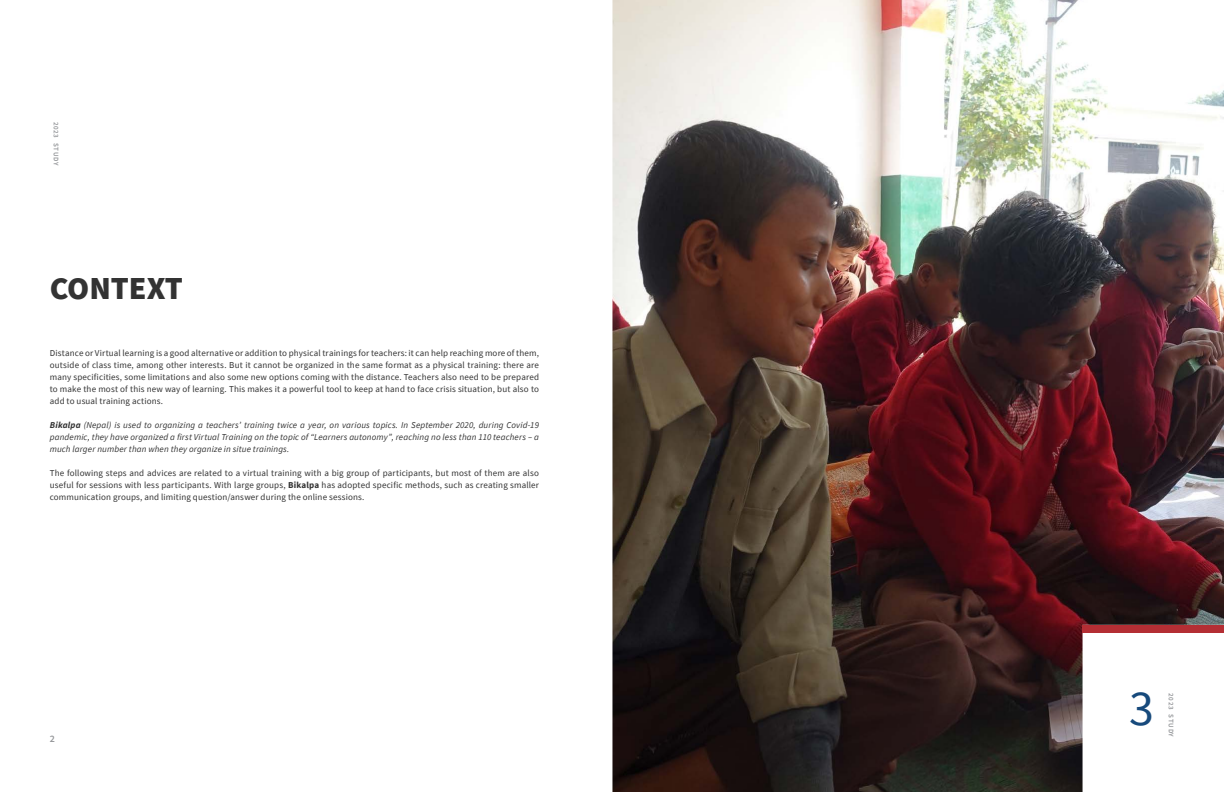
<style>
.page{position:relative;width:1224px;height:792px;background:#fff}
.page>*{position:absolute;margin:0;border:0;box-sizing:border-box;transform-origin:0 0}
.t1{font:50px "Source Sans Pro";color:#174a7c}
.H1_number{font:900 32px "Source Sans Pro";color:#333}
.t2{font:600 10px "Source Sans Pro";color:#939598}
.Body_Text_Left{font:9px/12px "Source Sans Pro";letter-spacing:.015em;color:#333;text-align:justify}
.Body_Text_Left-2{font:italic 9px/12px "Source Sans Pro";letter-spacing:.015em;color:#333;text-align:justify}
.t3{font:600 7px "Source Sans Pro";letter-spacing:.1em;color:#939598}
.s1{font-weight:700}
</style>
<div class="page">
<img style="left:612px;top:0;width:612px;height:792px">
<div style="left:1083px;top:625px;width:141px;height:8px;background:#b42e34"></div>
<p class="t3" style="left:61px;top:122px;width:46px;rotate:90deg">2023 STUDY</p>
<p class="H1_number" style="left:50px;top:266px;width:135px">CONTEXT</p>
<p class="Body_Text_Left" style="left:50px;top:347px;width:491px">Distance or Virtual learning is a good alternative or addition to physical trainings for teachers: it can help reaching more of them, outside of class time, among other interests. But it cannot be organized in the same format as a physical training: there are many specificities, some limitations and also some new options coming with the distance. Teachers also need to be prepared to make the most of this new way of learning. This makes it a powerful tool to keep at hand to face crisis situation, but also to add to usual training actions.</p>
<p class="Body_Text_Left-2" style="left:50px;top:419px;width:491px"><span class="s1">Bikalpa</span> (Nepal) is used to organizing a teachers’ training twice a year, on various topics. In September 2020, during Covid-19 pandemic, they have organized a first Virtual Training on the topic of “Learners autonomy”, reaching no less than 110 teachers – a much larger number than when they organize in situe trainings.</p>
<p class="Body_Text_Left" style="left:50px;top:467px;width:491px">The following steps and advices are related to a virtual training with a big group of participants, but most of them are also useful for sessions with less participants. With large groups, <span class="s1">Bikalpa</span> has adopted specific methods, such as creating smaller communication groups, and limiting question/answer during the online sessions.</p>
<p class="t2" style="left:50px;top:732px;width:7px">2</p>
<h1 class="t1" style="left:1129px;top:677px;width:26px">3</h1>
<p class="t3" style="left:1176px;top:693px;width:46px;rotate:90deg">2023 STUDY</p>
</div>
